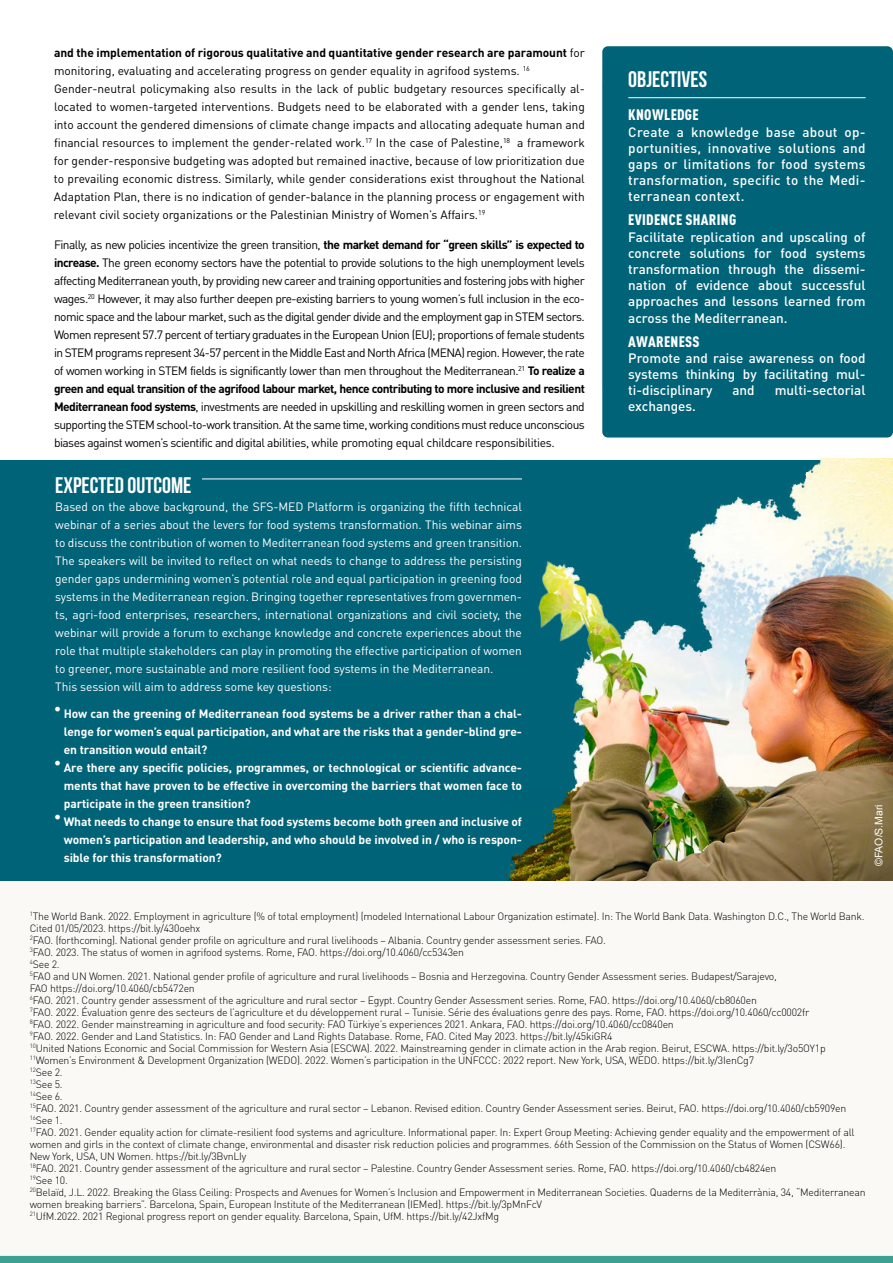
<style>
.page{position:relative;width:893px;height:1263px;background:#fff}
.page>*{position:absolute;margin:0;border:0;box-sizing:border-box;transform-origin:0 0}
.t1{font:700 22.5px "Bebas Neue";color:#fff}
.t2{font:18px "Minion Pro";color:#fff}
.t3{font:900 condensed 15px "DIN Pro";letter-spacing:.02em;color:#fff}
.t4{font:500 13.5px/16.2px "DIN Pro";color:#fff;text-align:justify}
.t5{font:12px/18px "DIN Pro";letter-spacing:-.005em;color:#000}
.t6{font:12px/18px "DIN Pro";letter-spacing:-.005em;color:#fff}
.t7{font:700 12px/18px "DIN Pro";letter-spacing:-.005em;color:#fff}
.t8{font:300 10.5px/12px "DIN Pro";letter-spacing:-.02em;color:#000}
.t9{font:10.5px "Arial";color:#fff}
.s1{font-weight:700}
</style>
<div class="page">
<div style="left:0;top:461px;width:893px;height:420px;background:#006377"></div>
<hr style="left:202px;top:479px;width:320px;height:1px;background:#fff">
<div style="left:602px;top:46px;width:291px;height:391px;background:#006377;border-radius:6px"></div>
<hr style="left:628px;top:97px;width:237px;height:1px;background:#fff">
<img style="left:484px;top:458px;width:409px;height:423px">
<div style="left:0;top:1256px;width:893px;height:7px;background:#3ca191"></div>
<p class="t5" style="left:54px;top:42px;width:532px"><span class="s1">and the implementation of rigorous qualitative and quantitative gender research are paramount</span> for monitoring, evaluating and accelerating progress on gender equality in agrifood systems. <sup>16<br></sup>Gender-neutral policymaking also results in the lack of public budgetary resources specifically al&shy;located to women-targeted interventions. Budgets need to be elaborated with a gender lens, taking into account the gendered dimensions of climate change impacts and allocating adequate human and financial resources to implement the gender-related work.<sup>17</sup> In the case of Palestine,<sup>18</sup> a framework for gender-responsive budgeting was adopted but remained inactive, because of low prioritization due to prevailing economic distress. Similarly, while gender considerations exist throughout the National Adaptation Plan, there is no indication of gender-balance in the planning process or engagement with relevant civil society organizations or the Palestinian Ministry of Women’s Affairs.<sup>19</sup></p>
<p class="t5" style="left:54px;top:234px;width:532px;text-align:justify">Finally, as new policies incentivize the green transition, <span class="s1">the market demand for “green skills” is expected to increase.</span> The green economy sectors have the potential to provide solutions to the high unemployment levels affecting Mediterranean youth, by providing new career and training opportunities and fostering jobs with higher wages.<sup>20</sup> However, it may also further deepen pre-existing barriers to young women’s full inclusion in the eco&shy;nomic space and the labour market, such as the digital gender divide and the employment gap in STEM sectors.<br>Women represent 57.7 percent of tertiary graduates in the European Union (EU); proportions of female students in STEM programs represent 34-57 percent in the Middle East and North Africa (MENA) region. However, the rate of women working in STEM fields is significantly lower than men throughout the Mediterranean.<sup>21</sup> <span class="s1">To realize a green and equal transition of the agrifood labour market, hence contributing to more inclusive and resilient Mediterranean food systems</span>, investments are needed in upskilling and reskilling women in green sectors and supporting the STEM school-to-work transition. At the same time, working conditions must reduce unconscious biases against women’s scientific and digital abilities, while promoting equal childcare responsibilities.</p>
<h1 class="t1" style="left:55px;top:473px;width:138px">EXPECTED OUTCOME</h1>
<p class="t6" style="left:55px;top:496px;width:468px">Based on the above background, the SFS-MED Platform is organizing the fifth technical webinar of a series about the levers for food systems transformation. This webinar aims to discuss the contribution of women to Mediterranean food systems and green transition.<br>The speakers will be invited to reflect on what needs to change to address the persisting gender gaps undermining women’s potential role and equal participation in greening food systems in the Mediterranean region. Bringing together representatives from governmen&shy;ts, agri-food enterprises, researchers, international organizations and civil society, the webinar will provide a forum to exchange knowledge and concrete experiences about the role that multiple stakeholders can play in promoting the effective participation of women to greener, more sustainable and more resilient food systems in the Mediterranean.<br>This session will aim to address some key questions:</p>
<p class="t7" style="left:64px;top:703px;width:460px">How can the greening of Mediterranean food systems be a driver rather than a chal&shy;lenge for women’s equal participation, and what are the risks that a gender-blind gre&shy;en transition would entail?<br>Are there any specific policies, programmes, or technological or scientific advance&shy;ments that have proven to be effective in overcoming the barriers that women face to participate in the green transition?<br>What needs to change to ensure that food systems become both green and inclusive of women’s participation and leadership, and who should be involved in / who is respon&shy;sible for this transformation?</p>
<h2 class="t2" style="left:54px;top:695px;width:9px">•</h2>
<h2 class="t2" style="left:54px;top:749px;width:9px">•</h2>
<h2 class="t2" style="left:54px;top:803px;width:9px">•</h2>
<h1 class="t1" style="left:628px;top:67px;width:80px">OBJECTIVES</h1>
<h3 class="t3" style="left:628px;top:103px;width:72px">KNOWLEDGE</h3>
<p class="t4" style="left:628px;top:122px;width:239px">Create a knowledge base about op&shy;portunities, innovative solutions and gaps or limitations for food systems transformation, specific to the Medi&shy;terranean context.</p>
<h3 class="t3" style="left:628px;top:208px;width:109px">EVIDENCE SHARING</h3>
<p class="t4" style="left:628px;top:227px;width:239px">Facilitate replication and upscaling of concrete solutions for food systems transformation through the dissemi&shy;nation of evidence about successful approaches and lessons learned from across the Mediterranean.</p>
<h3 class="t3" style="left:628px;top:330px;width:73px">AWARENESS</h3>
<p class="t4" style="left:628px;top:348px;width:239px">Promote and raise awareness on food systems thinking by facilitating mul&shy;ti-disciplinary</p>
<p class="t4" style="left:732px;top:381px;width:24px">and</p>
<p class="t4" style="left:775px;top:381px;width:92px">multi-sectorial</p>
<p class="t4" style="left:628px;top:397px;width:69px">exchanges.</p>
<p class="t9" style="left:872px;top:866px;width:63px;rotate:-90deg">©FAO/S.Mari</p>
<p class="t8" style="left:30px;top:909px;width:837px"><sup>1</sup>The World Bank. 2022. Employment in agriculture (% of total employment) (modeled International Labour Organization estimate). In: The World Bank Data. Washington D.C., The World Bank.<br>Cited 01/05/2023. https://bit.ly/430oehx<br><sup>2</sup>FAO. (forthcoming). National gender profile on agriculture and rural livelihoods – Albania. Country gender assessment series. FAO.<br><sup>3</sup>FAO. 2023. The status of women in agrifood systems. Rome, FAO. https://doi.org/10.4060/cc5343en<br><sup>4</sup>See 2.<br><sup>5</sup>FAO and UN Women. 2021. National gender profile of agriculture and rural livelihoods – Bosnia and Herzegovina. Country Gender Assessment series. Budapest/Sarajevo,<br>FAO https://doi.org/10.4060/cb5472en<br><sup>6</sup>FAO. 2021. Country gender assessment of the agriculture and rural sector – Egypt. Country Gender Assessment series. Rome, FAO. https://doi.org/10.4060/cb8060en<br><sup>7</sup>FAO. 2022. Évaluation genre des secteurs de l’agriculture et du développement rural – Tunisie. Série des évaluations genre des pays. Rome, FAO. https://doi.org/10.4060/cc0002fr<br><sup>8</sup>FAO. 2022. Gender mainstreaming in agriculture and food security: FAO Türkiye’s experiences 2021. Ankara, FAO. https://doi.org/10.4060/cc0840en<br><sup>9</sup>FAO. 2022. Gender and Land Statistics. In: FAO Gender and Land Rights Database. Rome, FAO. Cited May 2023. https://bit.ly/45kiGR4<br><sup>10</sup>United Nations Economic and Social Commission for Western Asia (ESCWA). 2022. Mainstreaming gender in climate action in the Arab region. Beirut, ESCWA. https://bit.ly/3o5OY1p <sup>11</sup>Women’s Environment &amp; Development Organization (WEDO). 2022. Women’s participation in the UNFCCC: 2022 report. New York, USA, WEDO. https://bit.ly/3IenCg7<br><sup>12</sup>See 2.<br><sup>13</sup>See 5.<br><sup>14</sup>See 6.<br><sup>15</sup>FAO. 2021. Country gender assessment of the agriculture and rural sector – Lebanon. Revised edition. Country Gender Assessment series. Beirut, FAO. https://doi.org/10.4060/cb5909en <sup>16</sup>See 1.<br><sup>17</sup>FAO. 2021. Gender equality action for climate-resilient food systems and agriculture. Informational paper. In: Expert Group Meeting: Achieving gender equality and the empowerment of all women and girls in the context of climate change, environmental and disaster risk reduction policies and programmes. 66th Session of the Commission on the Status of Women (CSW66).<br>New York, USA, UN Women. https://bit.ly/3BvnLIy<br><sup>18</sup>FAO. 2021. Country gender assessment of the agriculture and rural sector – Palestine. Country Gender Assessment series. Rome, FAO. https://doi.org/10.4060/cb4824en<br><sup>19</sup>See 10.<br><sup>20</sup>Belaïd, J.L. 2022. Breaking the Glass Ceiling: Prospects and Avenues for Women’s Inclusion and Empowerment in Mediterranean Societies. Quaderns de la Mediterrània, 34, “Mediterranean women breaking barriers”. Barcelona, Spain, European Institute of the Mediterranean (IEMed). https://bit.ly/3pMnFcV<br><sup>21</sup>UfM.2022. 2021 Regional progress report on gender equality. Barcelona, Spain, UfM. https://bit.ly/42JxfMg</p>
</div>
